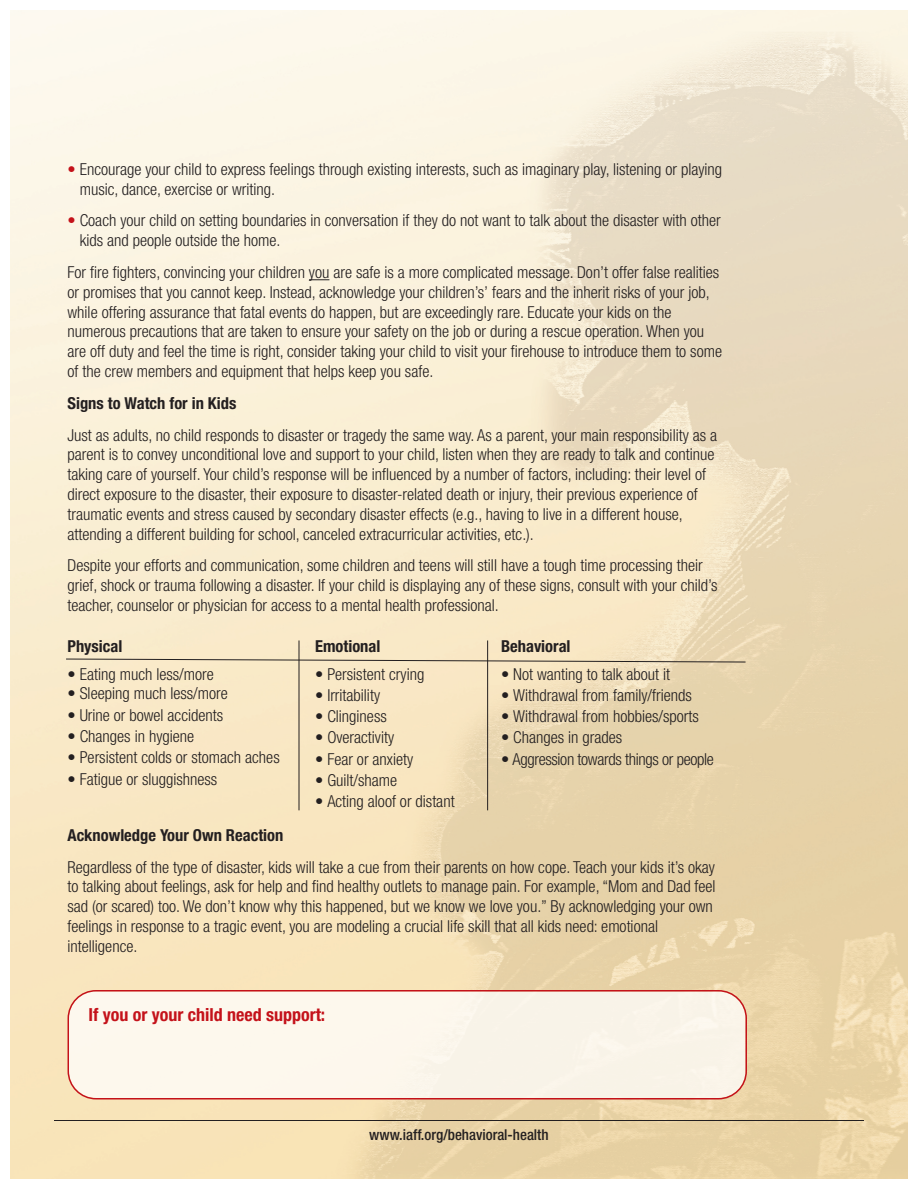
<style>
.page{position:relative;width:918px;height:1188px;background:#fff}
.page>*{position:absolute;margin:0;border:0;box-sizing:border-box;transform-origin:0 0}
.t1{font:700 condensed 18px "Helvetica Neue LT Std";color:#c4121a}
.t2{font:300 condensed 16.5px/19.8px "Helvetica Neue LT Std";color:#231f20}
.t3{font:700 condensed 16.5px "Helvetica Neue LT Std";color:#231f20}
.t4{font:300 condensed 16.5px "Helvetica Neue LT Std";letter-spacing:-.02em;color:#231f20}
.t5{font:500 condensed 15px "Helvetica Neue LT Std";color:#231f20}
.s1{color:#c4121a}
.s2{font-weight:400}
</style>
<div class="page">
<img style="left:11px;top:11px;width:896px;height:1168px">
<svg style="left:309px;top:279px;width:20px;height:1px"></svg>
<div style="left:68px;top:990px;width:679px;height:110px;background:#fdf7ec"></div>
<svg style="left:65px;top:658px;width:681px;height:5px;background:#ccbea3"></svg>
<hr style="left:299px;top:640px;width:1px;height:170px;background:#231f20">
<hr style="left:487px;top:640px;width:1px;height:170px;background:#231f20">
<hr style="left:54px;top:1120px;width:810px;height:1px;background:#231f20">
<p class="t2" style="left:80px;top:161px;width:644px;text-indent:-12px"><span class="s1">•</span> Encourage your child to express feelings through existing interests, such as imaginary play, listening or playing music, dance, exercise or writing.</p>
<p class="t2" style="left:80px;top:212px;width:643px;text-indent:-12px"><span class="s1">•</span> Coach your child on setting boundaries in conversation if they do not want to talk about the disaster with other kids and people outside the home.</p>
<p class="t2" style="left:68px;top:264px;width:656px">For fire fighters, convincing your children you are safe is a more complicated message. Don’t offer false realities or promises that you cannot keep. Instead, acknowledge your children’s’ fears and the inherit risks of your job, while offering assurance that fatal events do happen, but are exceedingly rare. Educate your kids on the numerous precautions that are taken to ensure your safety on the job or during a rescue operation. When you are off duty and feel the time is right, consider taking your child to visit your firehouse to introduce them to some of the crew members and equipment that helps keep you safe.</p>
<p class="t3" style="left:68px;top:397px;width:170px">Signs to Watch for in Kids</p>
<p class="t2" style="left:68px;top:426px;width:651px">Just as adults, no child responds to disaster or tragedy the same way. As a parent, your main responsibility as a parent is to convey unconditional love and support to your child, listen when they are ready to talk and continue taking care of yourself. Your child’s response will be influenced by a number of factors, including: their level of direct exposure to the disaster, their exposure to disaster-related death or injury, their previous experience of traumatic events and stress caused by secondary disaster effects (e.g., having to live in a different house, attending a different building for school, canceled extracurricular activities, etc.).</p>
<p class="t2" style="left:68px;top:557px;width:652px">Despite your efforts and communication, some children and teens will still have a tough time processing their grief, shock or trauma following a disaster. If your child is displaying any of these signs, consult with your child’s teacher, counselor or physician for access to a mental health professional.</p>
<p class="t3" style="left:68px;top:640px;width:56px">Physical</p>
<p class="t2" style="left:68px;top:665px;width:148px"><span class="s2">•</span> Eating much less/more</p>
<p class="t2" style="left:68px;top:685px;width:162px"><span class="s2">•</span> Sleeping much less/more</p>
<p class="t2" style="left:68px;top:706px;width:157px"><span class="s2">•</span> Urine or bowel accidents</p>
<p class="t2" style="left:68px;top:728px;width:128px"><span class="s2">•</span> Changes in hygiene</p>
<p class="t2" style="left:68px;top:749px;width:214px"><span class="s2">•</span> Persistent colds or stomach aches</p>
<p class="t2" style="left:68px;top:770px;width:151px"><span class="s2">•</span> Fatigue or sluggishness</p>
<p class="t3" style="left:315px;top:640px;width:67px">Emotional</p>
<p class="t2" style="left:315px;top:665px;width:111px"><span class="s2">•</span> Persistent crying</p>
<p class="t2" style="left:315px;top:687px;width:66px"><span class="s2">•</span> Irritability</p>
<p class="t2" style="left:315px;top:708px;width:73px"><span class="s2">•</span> Clinginess</p>
<p class="t2" style="left:315px;top:729px;width:81px"><span class="s2">•</span> Overactivity</p>
<p class="t2" style="left:315px;top:751px;width:100px"><span class="s2">•</span> Fear or anxiety</p>
<p class="t2" style="left:315px;top:772px;width:84px"><span class="s2">•</span> Guilt/shame</p>
<p class="t2" style="left:315px;top:793px;width:141px"><span class="s2">•</span> Acting aloof or distant</p>
<p class="t3" style="left:501px;top:640px;width:71px">Behavioral</p>
<p class="t2" style="left:501px;top:665px;width:171px"><span class="s2">•</span> Not wanting to talk about it</p>
<p class="t2" style="left:501px;top:687px;width:192px"><span class="s2">•</span> Withdrawal from family/friends</p>
<p class="t2" style="left:501px;top:708px;width:199px"><span class="s2">•</span> Withdrawal from hobbies/sports</p>
<p class="t2" style="left:501px;top:729px;width:123px"><span class="s2">•</span> Changes in grades</p>
<p class="t4" style="left:501px;top:753px;width:214px"><span class="s2">•</span> Aggression towards things or people</p>
<p class="t3" style="left:68px;top:829px;width:217px">Acknowledge Your Own Reaction</p>
<p class="t2" style="left:68px;top:858px;width:650px">Regardless of the type of disaster, kids will take a cue from their parents on how cope. Teach your kids it’s okay to talking about feelings, ask for help and find healthy outlets to manage pain. For example, “Mom and Dad feel sad (or scared) too. We don’t know why this happened, but we know we love you.” By acknowledging your own feelings in response to a tragic event, you are modeling a crucial life skill that all kids need: emotional intelligence.</p>
<p class="t1" style="left:89px;top:1008px;width:238px">If you or your child need support:</p>
<p class="t5" style="left:369px;top:1130px;width:181px">www.iaff.org/behavioral-health</p>
</div>
